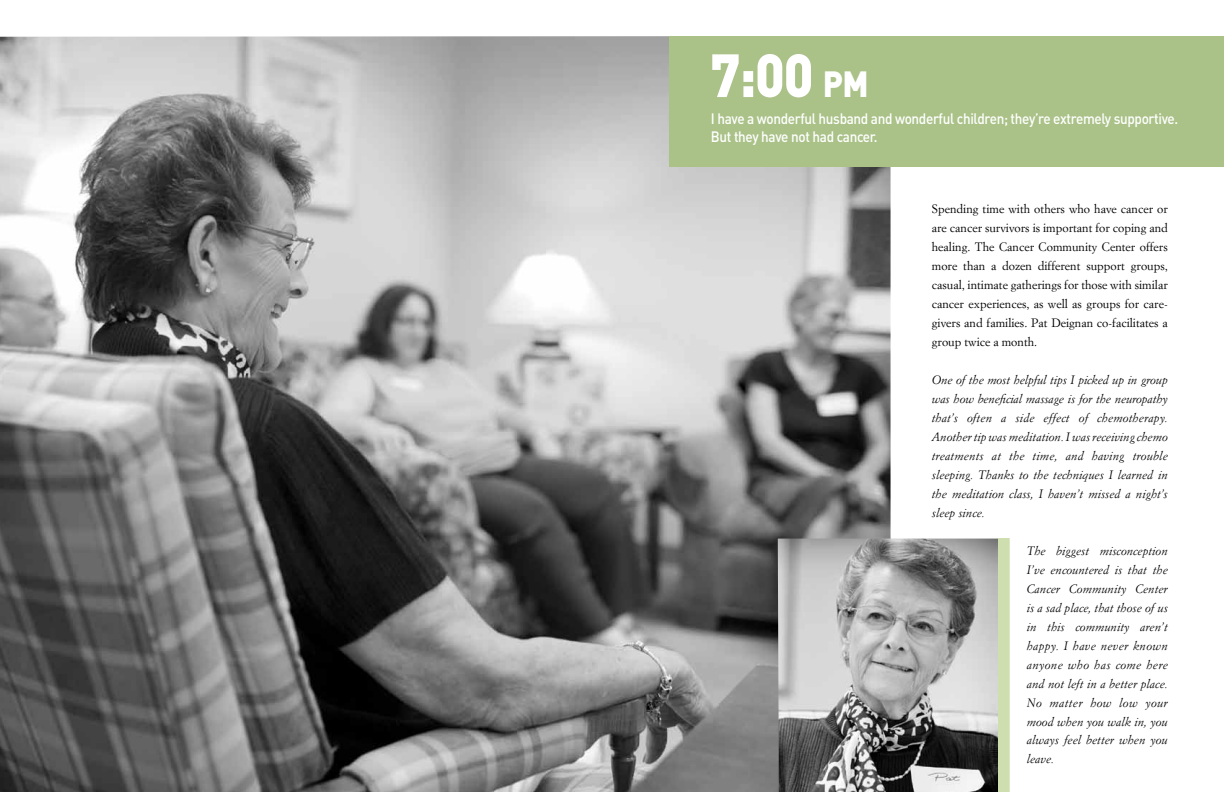
<style>
.page{position:relative;width:1224px;height:792px;background:#fff}
.page>*{position:absolute;margin:0;border:0;box-sizing:border-box;transform-origin:0 0}
.t1{font:900 60px "DIN";color:#fff;scale:.9 1}
.t2{font:500 15px/18px "DIN";letter-spacing:-.025em;color:#fff;scale:.9 1}
.t3{font:italic 12px/19px "Simoncini Garamond";color:#000;text-align:justify}
.t4{font:12px/19px "Simoncini Garamond";color:#000;text-align:justify}
.s1{font-size:36px}
</style>
<div class="page">
<img style="left:0;top:36px;width:891px;height:756px">
<div style="left:670px;top:36px;width:554px;height:130px;background:#aac288"></div>
<img style="left:778px;top:539px;width:220px;height:253px">
<svg style="left:998px;top:538px;width:12px;height:254px;background:#d0deb0"></svg>
<h1 class="t1" style="left:710px;top:35px;width:177px">7:00 <span class="s1">PM</span></h1>
<p class="t2" style="left:711px;top:109px;width:521px">I have a wonderful husband and wonderful children; they’re extremely supportive.<br>But they have not had cancer.</p>
<p class="t4" style="left:932px;top:199px;width:238px">Spending time with others who have cancer or are cancer survivors is important for coping and healing. The Cancer Community Center offers more than a dozen different support groups, casual, intimate gatherings for those with similar cancer experiences, as well as groups for care&shy;givers and families. Pat Deignan co-facilitates a group twice a month.</p>
<p class="t3" style="left:932px;top:370px;width:238px">One of the most helpful tips I picked up in group was how beneficial massage is for the neuropathy that’s often a side effect of chemotherapy.<br>Another tip was meditation. I was receiving chemo treatments at the time, and having trouble sleeping. Thanks to the techniques I learned in the meditation class, I haven’t missed a night’s sleep since.</p>
<p class="t3" style="left:1027px;top:541px;width:143px">The biggest misconception I’ve encountered is that the Cancer Community Center is a sad place, that those of us in this community aren’t happy. I have never known anyone who has come here and not left in a better place.<br>No matter how low your mood when you walk in, you always feel better when you leave.</p>
</div>
